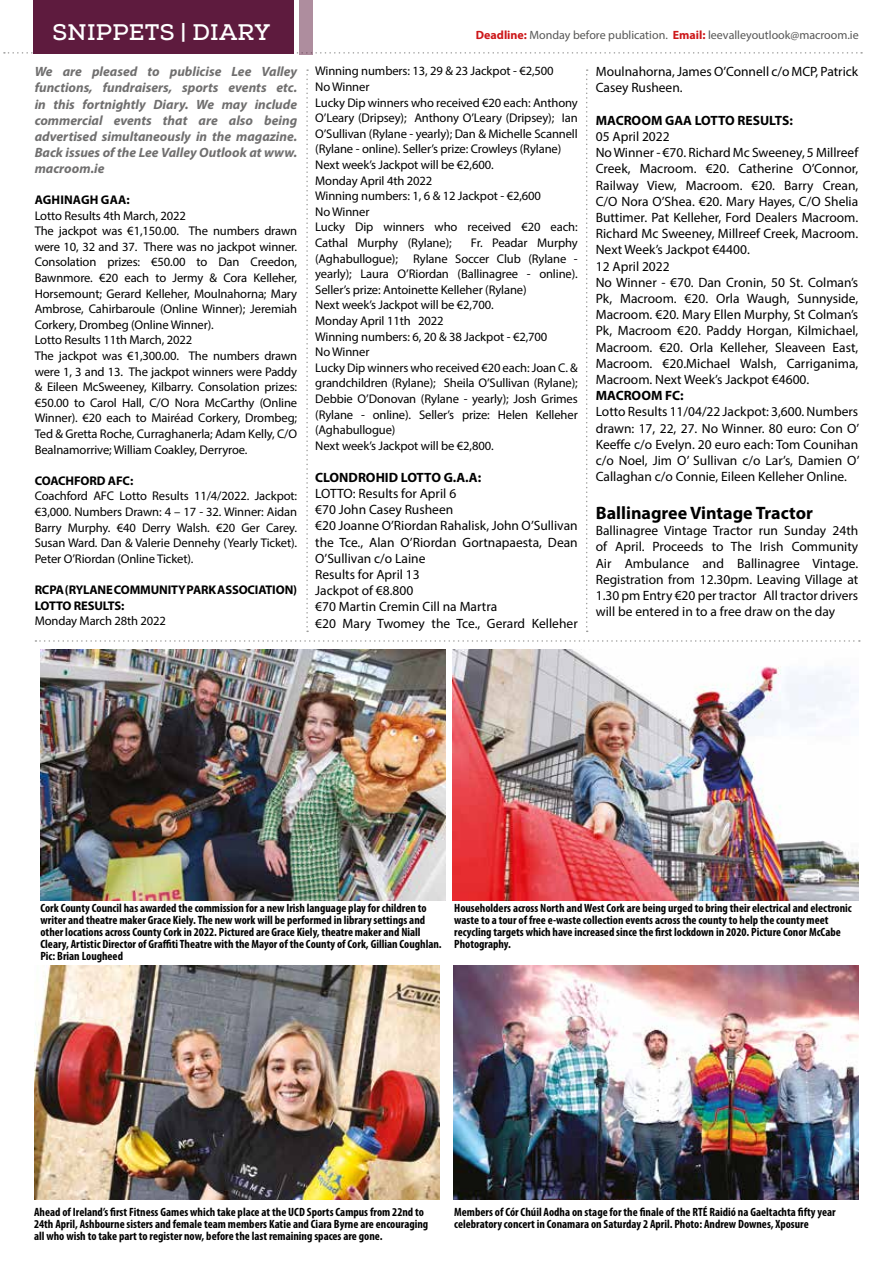
<style>
.page{position:relative;width:893px;height:1263px;background:#fff}
.page>*{position:absolute;margin:0;border:0;box-sizing:border-box;transform-origin:0 0}
.t1{font:22.5px "Nexa Slab Bold FREE";letter-spacing:.015em;color:#fff}
.t2{font:700 18px "Myriad Pro";color:#000}
.t3{font:700 14.25px "Myriad Pro";color:#000}
.t4{font:13.5px/16.2px "Myriad Pro";color:#000}
.t5{font:italic 700 13.5px/16.2px "Myriad Pro";color:#706f6f;text-align:justify}
.t6{font:700 13.5px "Myriad Pro";color:#000}
.t7{font:12.75px "Myriad Pro";color:#000}
.t8{font:12.6px/15.6px "Myriad Pro";letter-spacing:-.01em;color:#000}
.t9{font:700 12.6px/15.6px "Myriad Pro";letter-spacing:-.01em;color:#000}
.t10{font:700 12.6px "Myriad Pro";letter-spacing:.01em;color:#000}
.t11{font:700 condensed 12px/12px "Myriad Pro";color:#000}
.t12{font:12px "Myriad Pro";color:#575756}
.s1{font-weight:700;color:#cd1719}
</style>
<div class="page">
<svg style="left:586px;top:69px;width:2px;height:563px"></svg>
<svg style="left:306px;top:69px;width:2px;height:563px"></svg>
<svg style="left:4px;top:52px;width:858px;height:2px"></svg>
<div style="left:33px;top:0;width:260px;height:53px;background:#5e1b3e"></div>
<div style="left:299px;top:0;width:14px;height:54px;background:#ae8d9e"></div>
<svg style="left:35px;top:640px;width:825px;height:2px"></svg>
<img style="left:40px;top:650px;width:406px;height:251px">
<img style="left:453px;top:650px;width:405px;height:251px">
<img style="left:34px;top:965px;width:405px;height:235px">
<img style="left:454px;top:965px;width:405px;height:235px">
<h1 class="t1" style="left:52px;top:19px;width:219px">SNIPPETS | DIARY</h1>
<p class="t12" style="left:476px;top:28px;width:384px"><span class="s1">Deadline:</span> Monday before publication. <span class="s1">Email:</span> leevalleyoutlook@macroom.ie</p>
<p class="t5" style="left:35px;top:63px;width:264px">We are pleased to publicise Lee Valley functions, fundraisers, sports events etc. in this fortnightly Diary. We may include commercial events that are also being advertised simultaneously in the magazine.<br>Back issues of the Lee Valley Outlook at www. macroom.ie</p>
<p class="t10" style="left:35px;top:192px;width:96px">AGHINAGH GAA:</p>
<p class="t8" style="left:35px;top:207px;width:264px">Lotto Results 4th March, 2022<br>The jackpot was €1,150.00. The numbers drawn were 10, 32 and 37. There was no jackpot winner.<br>Consolation prizes: €50.00 to Dan Creedon, Bawnmore. €20 each to Jermy &amp; Cora Kelleher, Horsemount; Gerard Kelleher, Moulnahorna; Mary Ambrose, Cahirbaroule (Online Winner); Jeremiah Corkery, Drombeg (Online Winner).<br>Lotto Results 11th March, 2022<br>The jackpot was €1,300.00. The numbers drawn were 1, 3 and 13. The jackpot winners were Paddy &amp; Eileen McSweeney, Kilbarry. Consolation prizes: €50.00 to Carol Hall, C/O Nora McCarthy (Online Winner). €20 each to Mairéad Corkery, Drombeg; Ted &amp; Gretta Roche, Curraghanerla; Adam Kelly, C/O Bealnamorrive; William Coakley, Derryroe.</p>
<p class="t9" style="left:35px;top:472px;width:100px">COACHFORD AFC:</p>
<p class="t8" style="left:35px;top:488px;width:264px;text-align:justify">Coachford AFC Lotto Results 11/4/2022. Jackpot: €3,000. Numbers Drawn: 4 – 17 - 32. Winner: Aidan Barry Murphy. €40 Derry Walsh. €20 Ger Carey.<br>Susan Ward. Dan &amp; Valerie Dennehy (Yearly Ticket).<br>Peter O’Riordan (Online Ticket).</p>
<p class="t9" style="left:35px;top:581px;width:264px">RCPA (RYLANE COMMUNITY PARK ASSOCIATION)<br>LOTTO RESULTS:</p>
<p class="t8" style="left:35px;top:613px;width:133px">Monday March 28th 2022</p>
<p class="t8" style="left:315px;top:63px;width:264px">Winning numbers: 13, 29 &amp; 23 Jackpot - €2,500<br>No Winner<br>Lucky Dip winners who received €20 each: Anthony O’Leary (Dripsey); Anthony O’Leary (Dripsey); Ian O’Sullivan (Rylane - yearly); Dan &amp; Michelle Scannell (Rylane - online). Seller’s prize: Crowleys (Rylane)<br>Next week’s Jackpot will be €2,600.<br>Monday April 4th 2022<br>Winning numbers: 1, 6 &amp; 12 Jackpot - €2,600<br>No Winner<br>Lucky Dip winners who received €20 each:<br>Cathal Murphy (Rylane);</p>
<p class="t8" style="left:315px;top:235px;width:264px;text-indent:156px">Fr. Peadar Murphy (Aghabullogue); Rylane Soccer Club (Rylane - yearly); Laura O’Riordan (Ballinagree - online).<br>Seller’s prize: Antoinette Kelleher (Rylane)<br>Next week’s Jackpot will be €2,700.<br>Monday April 11th 2022<br>Winning numbers: 6, 20 &amp; 38 Jackpot - €2,700<br>No Winner<br>Lucky Dip winners who received €20 each: Joan C. &amp; grandchildren (Rylane); Sheila O’Sullivan (Rylane); Debbie O’Donovan (Rylane - yearly); Josh Grimes (Rylane - online). Seller’s prize: Helen Kelleher (Aghabullogue)<br>Next week’s Jackpot will be €2,800.</p>
<p class="t6" style="left:315px;top:468px;width:167px">CLONDROHID LOTTO G.A.A:</p>
<p class="t4" style="left:315px;top:485px;width:264px">LOTTO: Results for April 6<br>€70 John Casey Rusheen<br>€20 Joanne O’Riordan Rahalisk, John O’Sullivan the Tce., Alan O’Riordan Gortnapaesta, Dean<br>O’Sullivan c/o Laine<br>Results for April 13<br>Jackpot of €8.800<br>€70 Martin Cremin Cill na Martra<br>€20 Mary Twomey the Tce., Gerard Kelleher</p>
<p class="t4" style="left:596px;top:63px;width:264px">Moulnahorna, James O’Connell c/o MCP, Patrick<br>Casey Rusheen.</p>
<p class="t6" style="left:596px;top:111px;width:199px">MACROOM GAA LOTTO RESULTS:</p>
<p class="t4" style="left:596px;top:128px;width:264px">05 April 2022<br>No Winner - €70. Richard Mc Sweeney, 5 Millreef Creek, Macroom. €20. Catherine O’Connor, Railway View, Macroom. €20. Barry Crean, C/O Nora O’Shea. €20. Mary Hayes, C/O Shelia Buttimer. Pat Kelleher, Ford Dealers Macroom.<br>Richard Mc Sweeney, Millreef Creek, Macroom.<br>Next Week’s Jackpot €4400.<br>12 April 2022<br>No Winner - €70. Dan Cronin, 50 St. Colman’s Pk, Macroom. €20. Orla Waugh, Sunnyside, Macroom. €20. Mary Ellen Murphy, St Colman’s Pk, Macroom €20. Paddy Horgan, Kilmichael, Macroom. €20. Orla Kelleher, Sleaveen East, Macroom. €20.Michael Walsh, Carriganima, Macroom. Next Week’s Jackpot €4600.</p>
<p class="t6" style="left:596px;top:387px;width:90px">MACROOM FC:</p>
<p class="t4" style="left:596px;top:404px;width:265px;text-align:justify">Lotto Results 11/04/22 Jackpot: 3,600. Numbers drawn: 17, 22, 27. No Winner. 80 euro: Con O’ Keeffe c/o Evelyn. 20 euro each: Tom Counihan c/o Noel, Jim O’ Sullivan c/o Lar’s, Damien O’ Callaghan c/o Connie, Eileen Kelleher Online.</p>
<h2 class="t2" style="left:596px;top:501px;width:219px">Ballinagree Vintage Tractor</h2>
<p class="t4" style="left:596px;top:522px;width:264px;text-align:justify">Ballinagree Vintage Tractor run Sunday 24th of April. Proceeds to The Irish Community Air Ambulance and Ballinagree Vintage.<br>Registration from 12.30pm. Leaving Village at 1.30 pm Entry €20 per tractor All tractor drivers will be entered in to a free draw on the day</p>
<p class="t11" style="left:40px;top:902px;width:403px">Cork County Council has awarded the commission for a new Irish language play for children to writer and theatre maker Grace Kiely. The new work will be performed in library settings and other locations across County Cork in 2022. Pictured are Grace Kiely, theatre maker and Niall Cleary, Artistic Director of Graffiti Theatre with the Mayor of the County of Cork, Gillian Coughlan.<br>Pic: Brian Lougheed</p>
<p class="t11" style="left:454px;top:902px;width:399px">Householders across North and West Cork are being urged to bring their electrical and electronic waste to a tour of free e-waste collection events across the county to help the county meet recycling targets which have increased since the first lockdown in 2020. Picture Conor McCabe Photography.</p>
<p class="t11" style="left:34px;top:1205px;width:396px">Ahead of Ireland’s first Fitness Games which take place at the UCD Sports Campus from 22nd to<br>24th April, Ashbourne sisters and female team members Katie and Ciara Byrne are encouraging all who wish to take part to register now, before the last remaining spaces are gone.</p>
<p class="t3" style="left:34px;top:1224px;width:17px">56</p>
<p class="t7" style="left:128px;top:1226px;width:46px">21.04.22</p>
<p class="t11" style="left:454px;top:1205px;width:383px">Members of Cór Chúil Aodha on stage for the finale of the RTÉ Raidió na Gaeltachta fifty year celebratory concert in Conamara on Saturday 2 April. Photo: Andrew Downes, Xposure</p>
</div>
